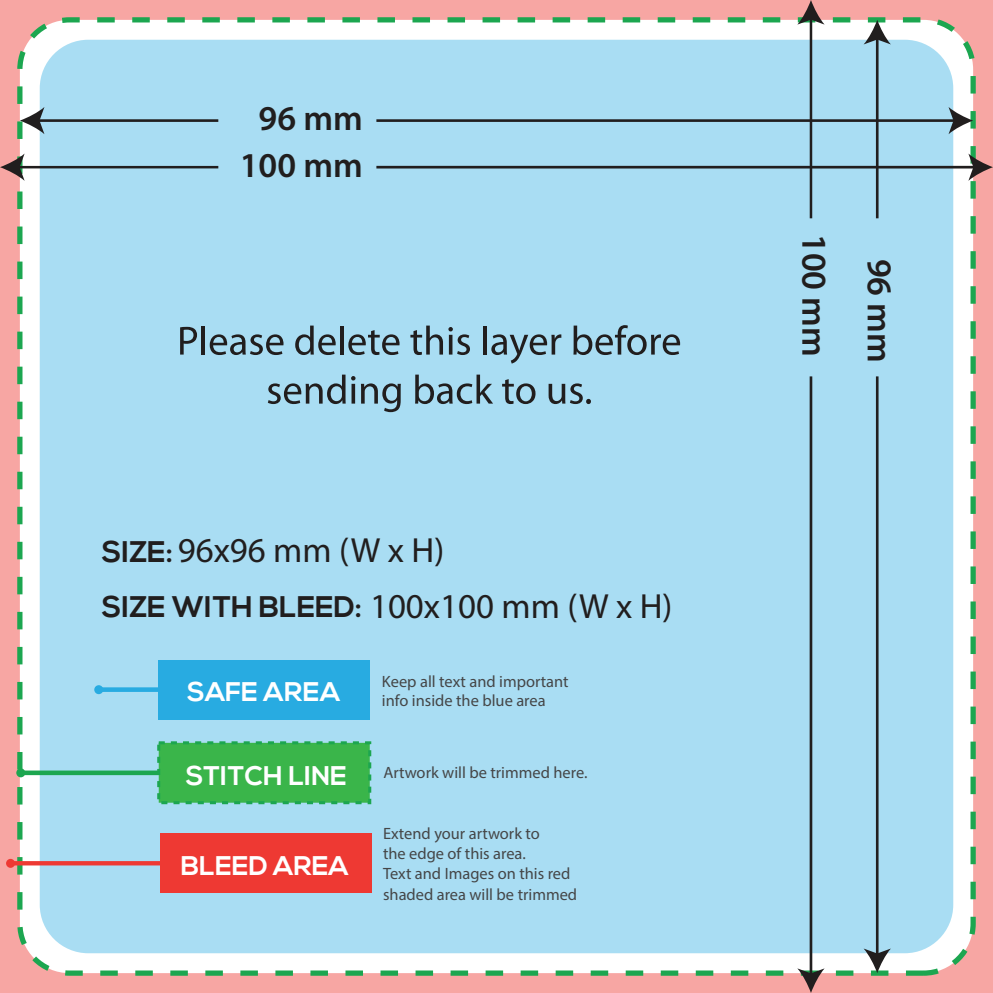
<style>
.page{position:relative;width:993px;height:993px;background:#fff}
.page>*{position:absolute;margin:0;border:0;box-sizing:border-box;transform-origin:0 0}
.t1{font:35px/56.4px "Myriad Pro";color:#211e1e}
.t2{font:600 35px "Myriad Pro";color:#211e1e}
.t3{font:700 29.75px/54.6px "Nexa";color:#211e1e}
.t4{font:700 26.95px "Nexa";color:#fff}
.t5{font:16.45px/20.3px "Myriad Pro";color:#454647}
</style>
<div class="page">
<div style="left:0;top:0;width:992px;height:992px;background:#f7a6a3"></div>
<div style="left:20px;top:20px;width:952px;height:952px;background:#fff;border-radius:50px"></div>
<div style="left:17px;top:17px;width:958px;height:958px;border:5px dashed #1ca650;border-radius:50px"></div>
<div style="left:40px;top:40px;width:912px;height:912px;background:#a9ddf3;border-radius:49px"></div>
<hr style="left:12px;top:166px;width:206px;height:2px;background:#211e1e">
<hr style="left:376px;top:166px;width:604px;height:2px;background:#211e1e">
<svg style="left:0;top:153px;width:25px;height:28px"></svg>
<hr style="left:809px;top:12px;width:3px;height:206px;background:#211e1e">
<svg style="left:797px;top:0;width:27px;height:25px"></svg>
<hr style="left:32px;top:119px;width:186px;height:3px;background:#211e1e">
<svg style="left:20px;top:107px;width:24px;height:27px"></svg>
<svg style="left:968px;top:153px;width:24px;height:28px"></svg>
<hr style="left:809px;top:376px;width:3px;height:604px;background:#211e1e">
<svg style="left:797px;top:968px;width:27px;height:24px"></svg>
<hr style="left:376px;top:119px;width:584px;height:3px;background:#211e1e">
<svg style="left:948px;top:107px;width:24px;height:27px"></svg>
<div style="left:159px;top:659px;width:210px;height:60px;background:#28abe1"></div>
<hr style="left:99px;top:687px;width:98px;height:4px;background:#28abe1">
<div style="left:94px;top:685px;width:9px;height:9px;background:#28abe1;border-radius:50%"></div>
<svg style="left:25px;top:770px;width:132px;height:4px"></svg>
<div style="left:16px;top:768px;width:9px;height:9px;background:#1ca650;border-radius:50%"></div>
<div style="left:157px;top:741px;width:214px;height:63px;background:#3ab54a;border:3px dashed #1ca650"></div>
<svg style="left:180px;top:327px;width:17px;height:27px"></svg>
<hr style="left:201px;top:325px;width:4px;height:29px;background:#211e1e">
<svg style="left:210px;top:334px;width:73px;height:21px"></svg>
<svg style="left:295px;top:325px;width:40px;height:30px"></svg>
<hr style="left:340px;top:325px;width:3px;height:29px;background:#211e1e">
<svg style="left:348px;top:330px;width:51px;height:25px"></svg>
<svg style="left:410px;top:325px;width:60px;height:30px"></svg>
<hr style="left:483px;top:325px;width:3px;height:29px;background:#211e1e">
<svg style="left:491px;top:334px;width:70px;height:29px"></svg>
<svg style="left:573px;top:325px;width:107px;height:30px"></svg>
<svg style="left:268px;top:374px;width:77px;height:30px"></svg>
<svg style="left:351px;top:384px;width:4px;height:19px"></svg>
<svg style="left:351px;top:376px;width:4px;height:4px"></svg>
<svg style="left:361px;top:383px;width:40px;height:29px"></svg>
<svg style="left:415px;top:374px;width:78px;height:30px"></svg>
<svg style="left:502px;top:379px;width:33px;height:25px"></svg>
<svg style="left:548px;top:383px;width:42px;height:21px"></svg>
<svg style="left:15px;top:860px;width:145px;height:5px"></svg>
<div style="left:160px;top:833px;width:211px;height:59px;background:#ee3933"></div>
<div style="left:6px;top:858px;width:9px;height:9px;background:#ee3933;border-radius:50%"></div>
<hr style="left:875px;top:32px;width:3px;height:186px;background:#211e1e">
<svg style="left:863px;top:20px;width:27px;height:24px"></svg>
<hr style="left:875px;top:376px;width:3px;height:584px;background:#211e1e">
<svg style="left:863px;top:948px;width:27px;height:24px"></svg>
<h1 class="t2" style="left:258px;top:96px;width:106px">96 mm</h1>
<h1 class="t2" style="left:240px;top:143px;width:124px">100 mm</h1>
<h1 class="t1" style="left:370px;top:521px;width:304px;text-indent:-192px">96x96 mm (W x H)<br>100x100 mm (W x H)</h1>
<h2 class="t3" style="left:102px;top:525px;width:261px">SIZE:<br>SIZE WITH BLEED:</h2>
<h3 class="t4" style="left:187px;top:676px;width:154px">SAFE AREA</h3>
<h3 class="t4" style="left:186px;top:759px;width:163px">STITCH LINE</h3>
<h3 class="t4" style="left:181px;top:849px;width:169px">BLEED AREA</h3>
<p class="t5" style="left:382px;top:671px;width:188px">Keep all text and important info inside the blue area</p>
<p class="t5" style="left:383px;top:761px;width:205px">Artwork will be trimmed here.</p>
<p class="t5" style="left:383px;top:822px;width:195px">Extend your artwork to<br>the edge of this area.<br>Text and Images on this red shaded area will be trimmed</p>
<h1 class="t2" style="left:836px;top:234px;width:124px;rotate:90deg">100 mm</h1>
<h1 class="t2" style="left:901px;top:258px;width:106px;rotate:90deg">96 mm</h1>
</div>
